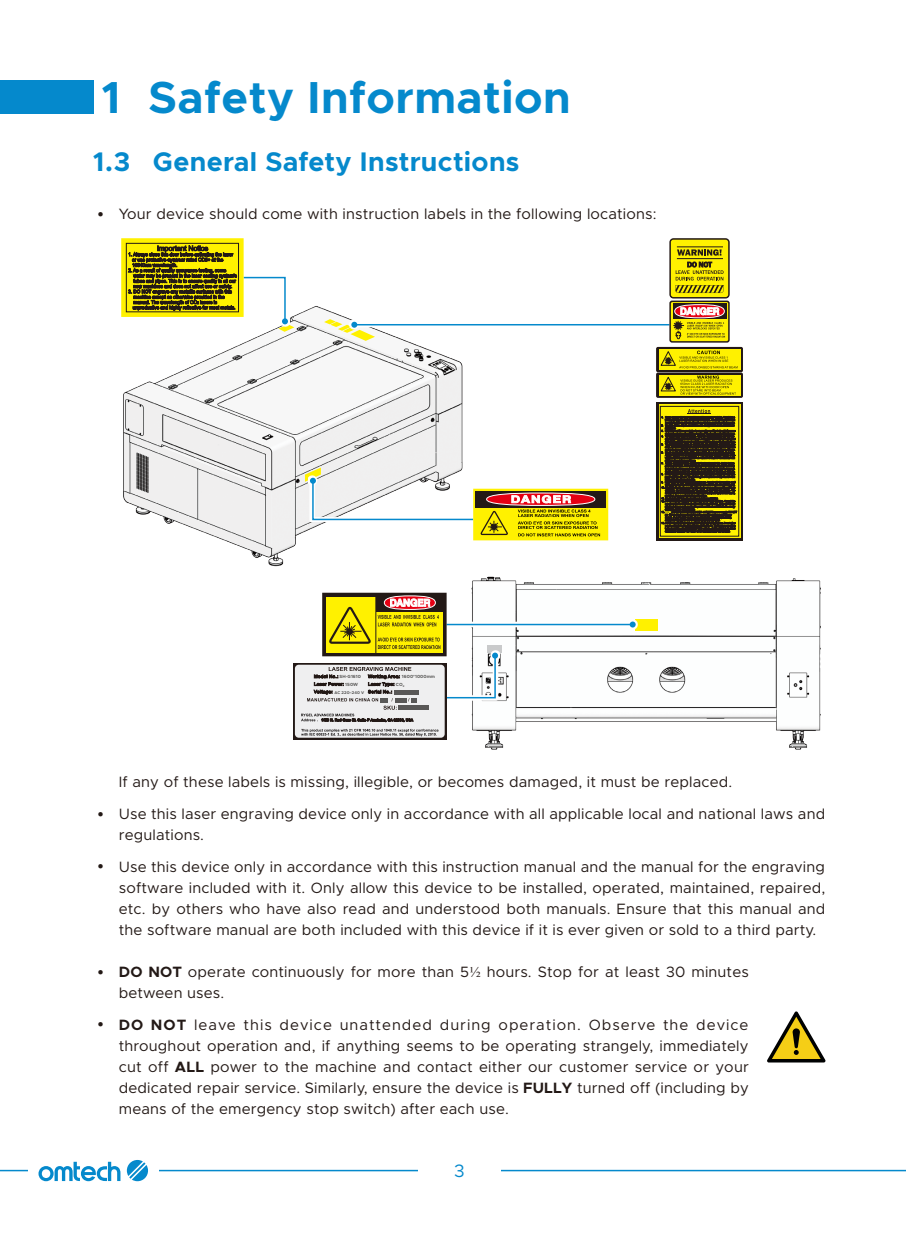
<style>
.page{position:relative;width:906px;height:1238px;background:#fff}
.page>*{position:absolute;margin:0;border:0;box-sizing:border-box;transform-origin:0 0}
.一级标题{font:700 45px "Metropolis";letter-spacing:.01em;color:#0589cc}
.二级标题{font:700 27px "Metropolis";letter-spacing:.01em;color:#0589cc}
.t1{font:18px "Metropolis";color:#0589cc}
.带序号正文{font:15px/21px "Metropolis";letter-spacing:.01em;color:#231916}
.二级正文{font:15px "Metropolis";letter-spacing:.01em;color:#231916}
.R-正文{font:700 4.5px "Metropolis";letter-spacing:.01em;color:#595857}
.R-正文-2{font:700 4.05px "Metropolis";letter-spacing:.01em;color:#595857}
.s1{font-family:"Mi Sans"}
.s2{font-weight:700}
.s3{font-family:"Times New Roman"}
</style>
<div class="page">
<div style="left:0;top:80px;width:93px;height:34px;background:#0589cc"></div>
<hr style="left:0;top:1169px;width:906px;height:2px;background:#0589cc">
<div style="left:28px;top:1149px;width:130px;height:42px;background:#fff"></div>
<svg style="left:38px;top:1161px;width:82px;height:20px"></svg>
<svg style="left:127px;top:1160px;width:21px;height:21px"></svg>
<div style="left:418px;top:1161px;width:83px;height:18px;background:#fff"></div>
<img style="left:123px;top:306px;width:340px;height:261px">
<svg style="left:767px;top:1011px;width:59px;height:51px"></svg>
<img style="left:471px;top:576px;width:350px;height:174px">
<div style="left:669px;top:238px;width:60px;height:60px;border:1px solid #231916;border-radius:3px"></div>
<svg style="left:670px;top:239px;width:59px;height:59px"></svg>
<svg style="left:671px;top:240px;width:57px;height:57px;background:#cec104"></svg>
<div style="left:656px;top:347px;width:87px;height:25px;border:1px solid #231916"></div>
<svg style="left:658px;top:349px;width:82px;height:21px"></svg>
<svg style="left:659px;top:350px;width:78px;height:18px"></svg>
<div style="left:657px;top:373px;width:85px;height:24px;background:linear-gradient(to right,#fff100,#fff100)"></div>
<div style="left:656px;top:372px;width:87px;height:26px;border:1px solid #231916"></div>
<div style="left:658px;top:375px;width:82px;height:20px;background:#fff100"></div>
<svg style="left:660px;top:375px;width:76px;height:20px"></svg>
<svg style="left:656px;top:402px;width:87px;height:138px"></svg>
<svg style="left:658px;top:404px;width:82px;height:134px"></svg>
<div style="left:660px;top:406px;width:79px;height:130px;border:1px solid #231916"></div>
<svg style="left:661px;top:409px;width:76px;height:123px;background:#4e4311"></svg>
<svg style="left:121px;top:238px;width:123px;height:79px"></svg>
<div style="left:126px;top:243px;width:113px;height:69px;border:1px solid #231916"></div>
<svg style="left:128px;top:246px;width:166px;height:86px"></svg>
<div style="left:349px;top:319px;width:322px;height:11px;background:#fff"></div>
<hr style="left:354px;top:324px;width:315px;height:1px;background:#0589cc">
<svg style="left:324px;top:319px;width:51px;height:22px"></svg>
<div style="left:635px;top:619px;width:23px;height:11px;background:#fff100"></div>
<div style="left:487px;top:645px;width:14px;height:7px;background:#c9cacb"></div>
<svg style="left:498px;top:619px;width:139px;height:10px"></svg>
<hr style="left:446px;top:623px;width:186px;height:2px;background:#0589cc">
<svg style="left:629px;top:621px;width:6px;height:6px"></svg>
<div style="left:669px;top:300px;width:60px;height:42px;border:1px solid #231916;border-radius:2px"></div>
<svg style="left:670px;top:301px;width:59px;height:41px"></svg>
<div style="left:671px;top:302px;width:57px;height:39px;background:#fff100;border-radius:2px"></div>
<svg style="left:673px;top:303px;width:53px;height:16px"></svg>
<svg style="left:674px;top:304px;width:50px;height:14px"></svg>
<div style="left:674px;top:304px;width:50px;height:14px;border:1px solid #fff;border-radius:50%"></div>
<svg style="left:673px;top:307px;width:52px;height:32px"></svg>
<div style="left:322px;top:592px;width:124px;height:64px;border:3px solid #231916"></div>
<svg style="left:323px;top:594px;width:122px;height:61px"></svg>
<svg style="left:388px;top:596px;width:44px;height:2px"></svg>
<svg style="left:384px;top:596px;width:51px;height:13px"></svg>
<div style="left:384px;top:595px;width:52px;height:14px;border:1px solid #fff;border-radius:50%"></div>
<svg style="left:473px;top:488px;width:135px;height:52px"></svg>
<div style="left:476px;top:491px;width:130px;height:16px;background:#231916"></div>
<svg style="left:305px;top:467px;width:295px;height:69px"></svg>
<svg style="left:498px;top:651px;width:2px;height:49px"></svg>
<svg style="left:293px;top:663px;width:153px;height:76px"></svg>
<div style="left:295px;top:664px;width:150px;height:73px;background:#efeff0;border-radius:4px"></div>
<svg style="left:301px;top:729px;width:137px;height:7px"></svg>
<svg style="left:301px;top:598px;width:197px;height:123px"></svg>
<p class="一级标题" style="left:102px;top:69px;width:470px">1 Safety Information</p>
<p class="二级标题" style="left:93px;top:144px;width:428px">1.3 General Safety Instructions</p>
<p class="带序号正文" style="left:93px;top:203px;width:565px"><span class="s1">•</span> Your device should come with instruction labels in the following locations:</p>
<p class="R-正文" style="left:340px;top:673px;width:23px">SH-G1610</p>
<p class="R-正文" style="left:345px;top:681px;width:14px">150W</p>
<p class="R-正文-2" style="left:334px;top:689px;width:31px">AC 220–240 V</p>
<p class="R-正文" style="left:402px;top:673px;width:35px">1600*1000mm</p>
<p class="R-正文" style="left:396px;top:681px;width:10px">CO<sub>2</sub></p>
<p class="二级正文" style="left:119px;top:772px;width:615px">If any of these labels is missing, illegible, or becomes damaged, it must be replaced.</p>
<p class="带序号正文" style="left:119px;top:803px;width:708px;text-indent:-26px"><span class="s1">•</span> Use this laser engraving device only in accordance with all applicable local and national laws and regulations.</p>
<p class="带序号正文" style="left:119px;top:855px;width:708px;text-align:justify;text-indent:-26px"><span class="s1">•</span> Use this device only in accordance with this instruction manual and the manual for the engraving software included with it. Only allow this device to be installed, operated, maintained, repaired, etc. by others who have also read and understood both manuals. Ensure that this manual and the software manual are both included with this device if it is ever given or sold to a third party.</p>
<p class="带序号正文" style="left:119px;top:961px;width:631px;text-indent:-26px"><span class="s1">•</span> <span class="s2">DO NOT</span> operate continuously for more than 5<span class="s3">½</span> hours. Stop for at least 30 minutes between uses.</p>
<p class="带序号正文" style="left:119px;top:1013px;width:632px;text-align:justify;text-indent:-26px"><span class="s1">•</span> <span class="s2">DO NOT</span> leave this device unattended during operation. Observe the device throughout operation and, if anything seems to be operating strangely, immediately cut off <span class="s2">ALL</span> power to the machine and contact either our customer service or your dedicated repair service. Similarly, ensure the device is <span class="s2">FULLY</span> turned off (including by means of the emergency stop switch) after each use.</p>
<p class="t1" style="left:454px;top:1159px;width:12px">3</p>
</div>
